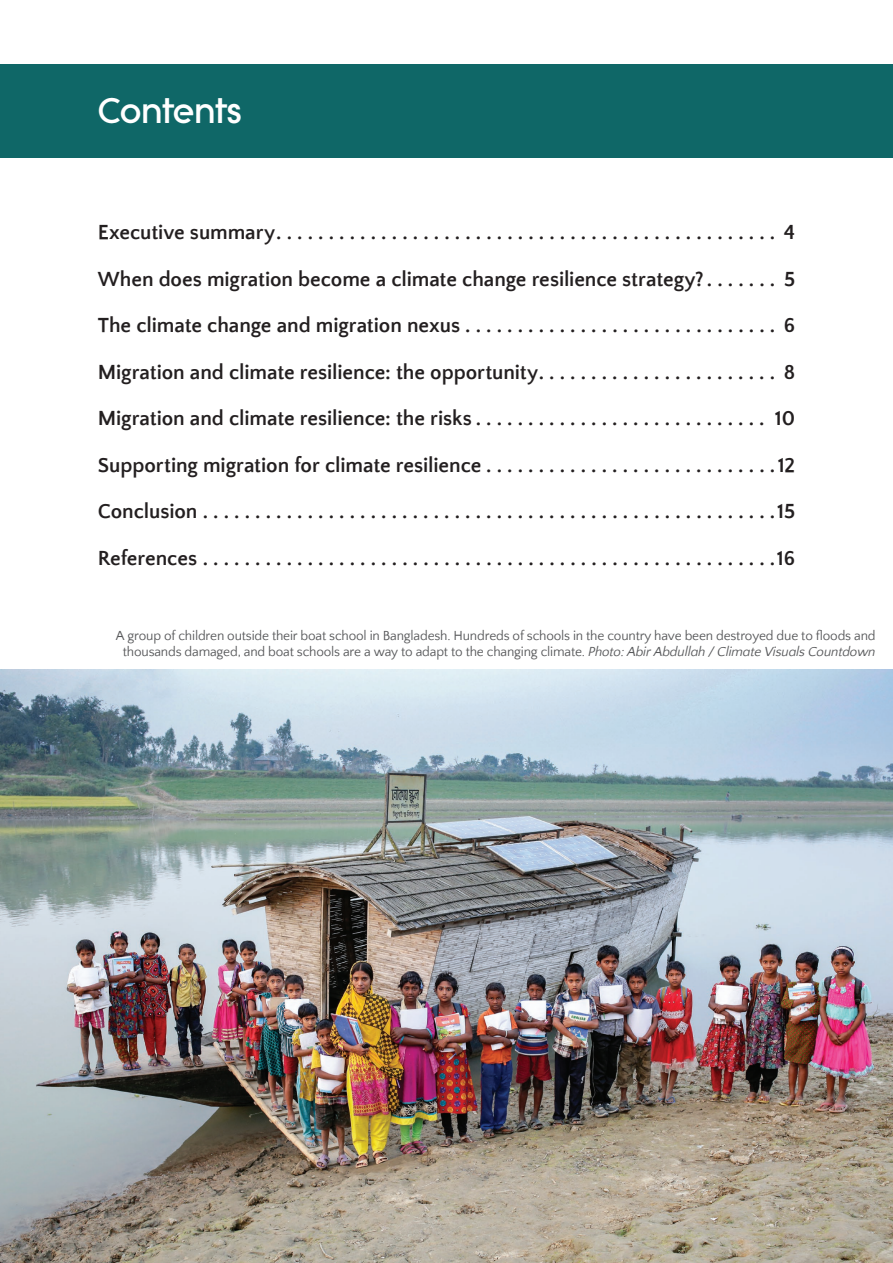
<style>
.page{position:relative;width:893px;height:1263px;background:#fff}
.page>*{position:absolute;margin:0;border:0;box-sizing:border-box;transform-origin:0 0}
.t1{font:800 34.5px "Litera Serial";letter-spacing:.005em;color:#fff}
.t2{font:700 21px "Quattrocento Sans";letter-spacing:-.005em;color:#231f20}
.t3{font:13.5px/16.5px "Quattrocento Sans";letter-spacing:-.015em;color:#57585a;text-align:center}
.s1{font-style:italic}
</style>
<div class="page">
<div style="left:0;top:64px;width:893px;height:94px;background:#0f6767"></div>
<img style="left:0;top:669px;width:893px;height:594px">
<h1 class="t1" style="left:98px;top:91px;width:146px">Contents</h1>
<p class="t2" style="left:98px;top:222px;width:699px">Executive summary . . . . . . . . . . . . . . . . . . . . . . . . . . . . . . . . . . . . . . . . . . . . . . . . 4</p>
<p class="t2" style="left:98px;top:268px;width:699px">When does migration become a climate change resilience strategy? . . . . . . . 5</p>
<p class="t2" style="left:98px;top:314px;width:699px">The climate change and migration nexus . . . . . . . . . . . . . . . . . . . . . . . . . . . . . . 6</p>
<p class="t2" style="left:98px;top:361px;width:699px">Migration and climate resilience: the opportunity . . . . . . . . . . . . . . . . . . . . . . . 8</p>
<p class="t2" style="left:98px;top:407px;width:699px">Migration and climate resilience: the risks . . . . . . . . . . . . . . . . . . . . . . . . . . . . 10</p>
<p class="t2" style="left:98px;top:454px;width:699px">Supporting migration for climate resilience . . . . . . . . . . . . . . . . . . . . . . . . . . . 12</p>
<p class="t2" style="left:98px;top:500px;width:699px">Conclusion . . . . . . . . . . . . . . . . . . . . . . . . . . . . . . . . . . . . . . . . . . . . . . . . . . . . . . 15</p>
<p class="t2" style="left:98px;top:547px;width:699px">References . . . . . . . . . . . . . . . . . . . . . . . . . . . . . . . . . . . . . . . . . . . . . . . . . . . . . . 16</p>
<p class="t3" style="left:116px;top:628px;width:761px">A group of children outside their boat school in Bangladesh. Hundreds of schools in the country have been destroyed due to floods and thousands damaged, and boat schools are a way to adapt to the changing climate. <span class="s1">Photo: Abir Abdullah / Climate Visuals Countdown</span></p>
</div>
